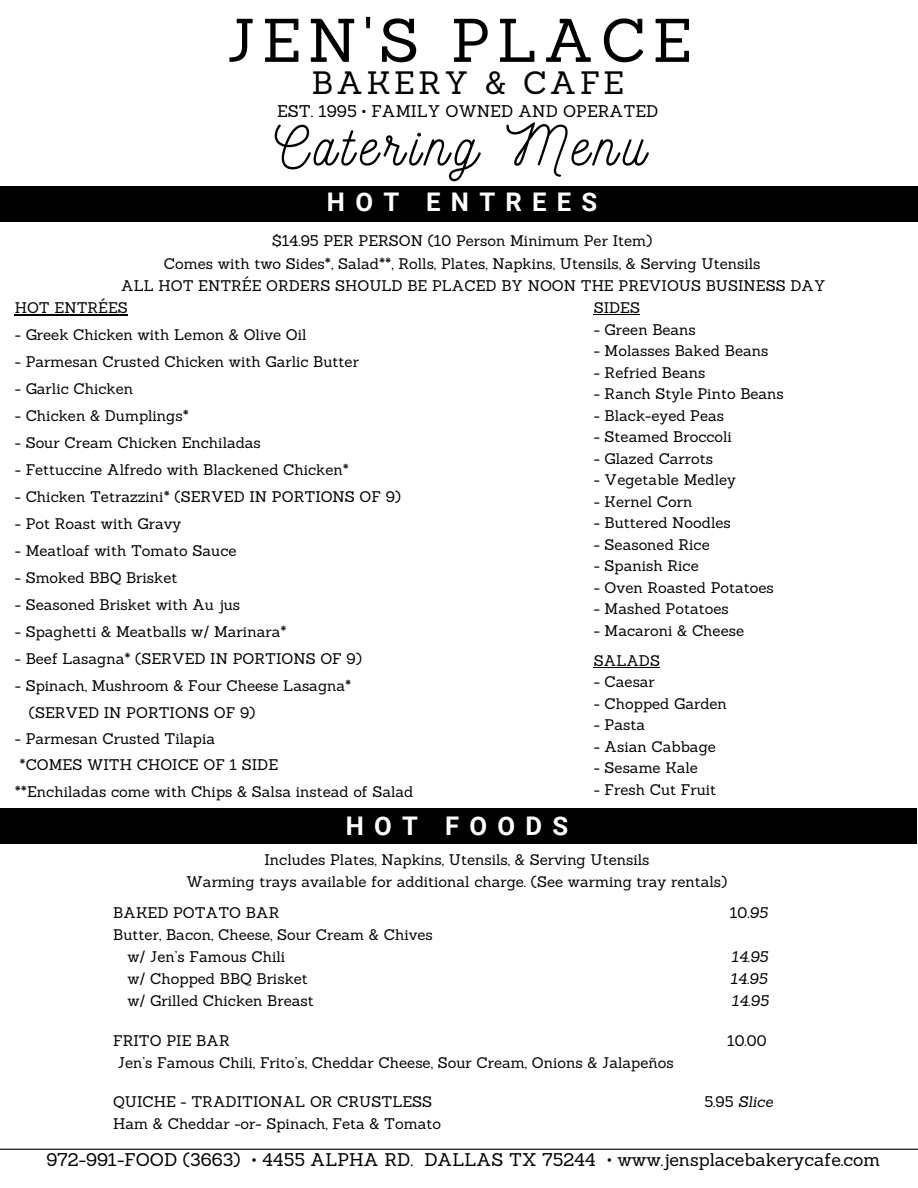
<style>
.page{position:relative;width:918px;height:1188px;background:#fff}
.page>*{position:absolute;margin:0;border:0;box-sizing:border-box;transform-origin:0 0}
.t1{font:60px "Sanchez";letter-spacing:.11em;color:#000}
.t2{font:55.5px "Nickainley";letter-spacing:.11em;color:#000}
.t3{font:31.5px "Sanchez";letter-spacing:.11em;color:#000}
.t4{font:700 25.65px "Roboto";letter-spacing:.4em;color:#fff}
.t5{font:17.85px "Sanchez";color:#000}
.t6{font:16.5px "Sanchez";color:#000}
.t7{font:15px "Sanchez";color:#000}
.t8{font:italic 15px "Sanchez";color:#000}
.s1{font-style:normal}
</style>
<div class="page">
<hr style="left:0;top:1149px;width:918px;height:1px;background:#000">
<div style="left:0;top:186px;width:917px;height:36px;background:#000"></div>
<div style="left:0;top:808px;width:916px;height:36px;background:#000"></div>
<hr style="left:15px;top:314px;width:113px;height:2px;background:#000">
<hr style="left:594px;top:314px;width:46px;height:1px;background:#000">
<hr style="left:594px;top:667px;width:66px;height:1px;background:#000">
<h3 class="t1" style="left:227px;top:2px;width:467px">JEN'S PLACE</h3>
<h2 class="t3" style="left:312px;top:63px;width:314px">BAKERY &amp; CAFE</h2>
<h4 class="t6" style="left:277px;top:100px;width:383px">EST. 1995 • FAMILY OWNED AND OPERATED</h4>
<p class="t2" style="left:275px;top:110px;width:372px">Catering Menu</p>
<h5 class="t4" style="left:327px;top:187px;width:272px">HOT ENTREES</h5>
<p class="t7" style="left:272px;top:231px;width:382px">$14.95 PER PERSON (10 Person Minimum Per Item)</p>
<p class="t7" style="left:164px;top:254px;width:598px">Comes with two Sides*, Salad**, Rolls, Plates, Napkins, Utensils, &amp; Serving Utensils</p>
<p class="t7" style="left:121px;top:276px;width:706px">ALL HOT ENTRÉE ORDERS SHOULD BE PLACED BY NOON THE PREVIOUS BUSINESS DAY</p>
<p class="t7" style="left:15px;top:298px;width:115px">HOT ENTRÉES</p>
<p class="t7" style="left:15px;top:325px;width:293px">- Greek Chicken with Lemon &amp; Olive Oil</p>
<p class="t7" style="left:15px;top:352px;width:346px">- Parmesan Crusted Chicken with Garlic Butter</p>
<p class="t7" style="left:15px;top:379px;width:120px">- Garlic Chicken</p>
<p class="t7" style="left:15px;top:406px;width:176px">- Chicken &amp; Dumplings*</p>
<p class="t7" style="left:15px;top:433px;width:248px">- Sour Cream Chicken Enchiladas</p>
<p class="t7" style="left:15px;top:460px;width:336px">- Fettuccine Alfredo with Blackened Chicken*</p>
<p class="t7" style="left:15px;top:487px;width:388px">- Chicken Tetrazzini* (SERVED IN PORTIONS OF 9)</p>
<p class="t7" style="left:15px;top:514px;width:168px">- Pot Roast with Gravy</p>
<p class="t7" style="left:15px;top:541px;width:223px">- Meatloaf with Tomato Sauce</p>
<p class="t7" style="left:15px;top:568px;width:164px">- Smoked BBQ Brisket</p>
<p class="t7" style="left:15px;top:595px;width:227px">- Seasoned Brisket with Au jus</p>
<p class="t7" style="left:15px;top:622px;width:273px">- Spaghetti &amp; Meatballs w/ Marinara*</p>
<p class="t7" style="left:15px;top:649px;width:349px">- Beef Lasagna* (SERVED IN PORTIONS OF 9)</p>
<p class="t7" style="left:15px;top:676px;width:338px">- Spinach, Mushroom &amp; Four Cheese Lasagna*</p>
<p class="t7" style="left:29px;top:703px;width:228px">(SERVED IN PORTIONS OF 9)</p>
<p class="t7" style="left:15px;top:729px;width:202px">- Parmesan Crusted Tilapia</p>
<p class="t7" style="left:20px;top:755px;width:260px">*COMES WITH CHOICE OF 1 SIDE</p>
<p class="t7" style="left:15px;top:782px;width:400px">**Enchiladas come with Chips &amp; Salsa instead of Salad</p>
<p class="t7" style="left:594px;top:298px;width:48px">SIDES</p>
<p class="t7" style="left:594px;top:320px;width:104px">- Green Beans</p>
<p class="t7" style="left:594px;top:341px;width:176px">- Molasses Baked Beans</p>
<p class="t7" style="left:594px;top:363px;width:113px">- Refried Beans</p>
<p class="t7" style="left:594px;top:384px;width:192px">- Ranch Style Pinto Beans</p>
<p class="t7" style="left:594px;top:406px;width:132px">- Black-eyed Peas</p>
<p class="t7" style="left:594px;top:427px;width:140px">- Steamed Broccoli</p>
<p class="t7" style="left:594px;top:449px;width:121px">- Glazed Carrots</p>
<p class="t7" style="left:594px;top:470px;width:144px">- Vegetable Medley</p>
<p class="t7" style="left:594px;top:492px;width:100px">- Kernel Corn</p>
<h4 class="t7" style="left:594px;top:513px;width:139px">- Buttered Noodles</h4>
<p class="t7" style="left:594px;top:535px;width:118px">- Seasoned Rice</p>
<p class="t7" style="left:594px;top:556px;width:107px">- Spanish Rice</p>
<p class="t7" style="left:594px;top:578px;width:182px">- Oven Roasted Potatoes</p>
<p class="t7" style="left:594px;top:599px;width:137px">- Mashed Potatoes</p>
<p class="t7" style="left:594px;top:621px;width:152px">- Macaroni &amp; Cheese</p>
<p class="t7" style="left:594px;top:651px;width:68px">SALADS</p>
<p class="t7" style="left:594px;top:672px;width:63px">- Caesar</p>
<p class="t7" style="left:594px;top:694px;width:135px">- Chopped Garden</p>
<p class="t7" style="left:594px;top:715px;width:53px">- Pasta</p>
<p class="t7" style="left:594px;top:737px;width:124px">- Asian Cabbage</p>
<h6 class="t7" style="left:594px;top:758px;width:106px">- Sesame Kale</h6>
<p class="t7" style="left:594px;top:780px;width:124px">- Fresh Cut Fruit</p>
<p class="t4" style="left:346px;top:811px;width:224px">HOT FOODS</p>
<p class="t7" style="left:265px;top:850px;width:386px">Includes Plates, Napkins, Utensils, &amp; Serving Utensils</p>
<p class="t7" style="left:187px;top:872px;width:542px">Warming trays available for additional charge. (See warming tray rentals)</p>
<p class="t7" style="left:113px;top:903px;width:168px">BAKED POTATO BAR</p>
<p class="t8" style="left:730px;top:903px;width:39px"><span class="s1">10</span>.95</p>
<p class="t7" style="left:113px;top:925px;width:321px">Butter, Bacon, Cheese, Sour Cream &amp; Chives</p>
<p class="t7" style="left:127px;top:947px;width:159px">w/ Jen’s Famous Chili</p>
<p class="t8" style="left:731px;top:947px;width:39px">14.95</p>
<p class="t7" style="left:127px;top:969px;width:182px">w/ Chopped BBQ Brisket</p>
<p class="t8" style="left:730px;top:969px;width:39px">14.95</p>
<p class="t7" style="left:127px;top:991px;width:188px">w/ Grilled Chicken Breast</p>
<p class="t8" style="left:732px;top:991px;width:39px">14.95</p>
<p class="t7" style="left:113px;top:1031px;width:118px">FRITO PIE BAR</p>
<p class="t7" style="left:727px;top:1031px;width:41px">10.00</p>
<p class="t7" style="left:118px;top:1053px;width:557px">Jen’s Famous Chili, Frito’s, Cheddar Cheese, Sour Cream, Onions &amp; Jalapeños</p>
<p class="t7" style="left:113px;top:1092px;width:320px">QUICHE - TRADITIONAL OR CRUSTLESS</p>
<p class="t8" style="left:704px;top:1092px;width:70px"><span class="s1">5.95</span> Slice</p>
<p class="t7" style="left:113px;top:1114px;width:329px">Ham &amp; Cheddar -or- Spinach, Feta &amp; Tomato</p>
<h1 class="t5" style="left:46px;top:1148px;width:835px">972-991-FOOD (3663) • 4455 ALPHA RD. DALLAS TX 75244 • www.jensplacebakerycafe.com</h1>
</div>
